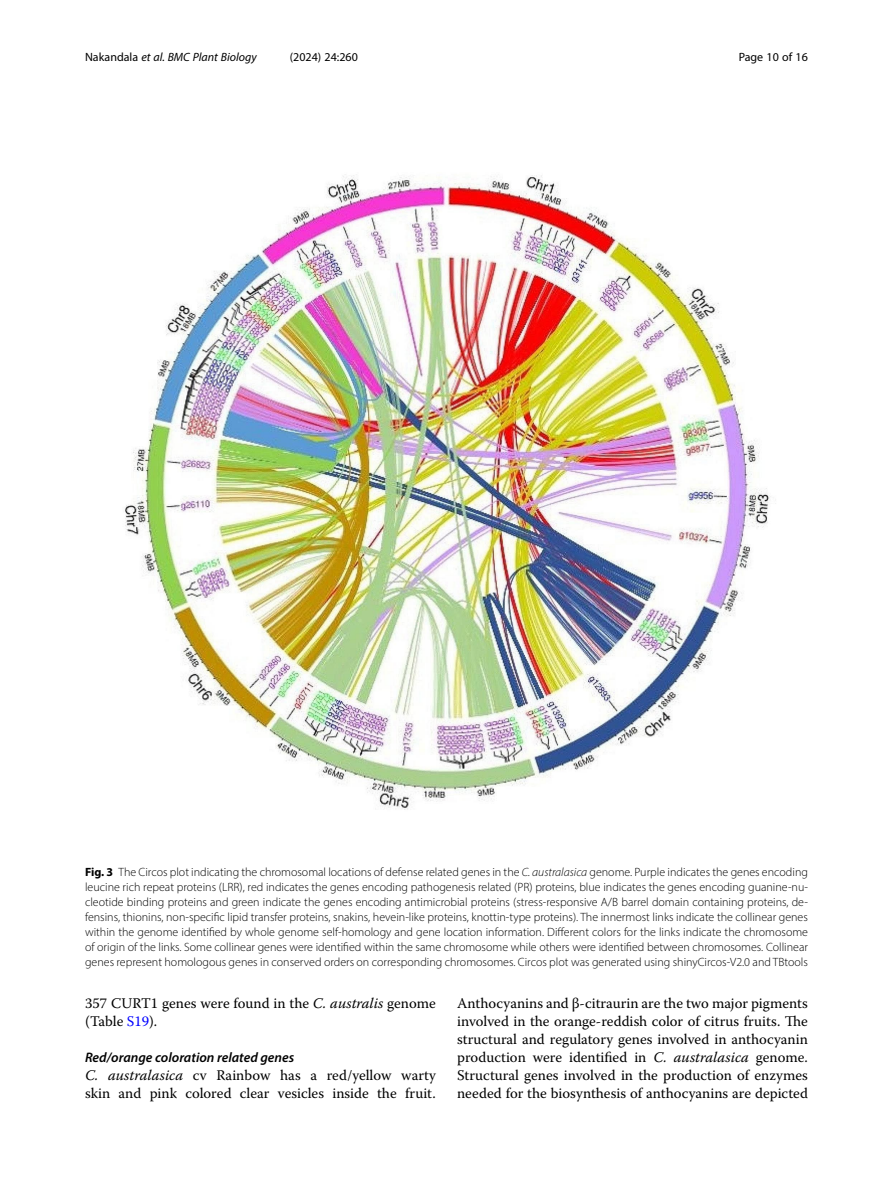
<style>
.page{position:relative;width:893px;height:1191px;background:#fff}
.page>*{position:absolute;margin:0;border:0;box-sizing:border-box;transform-origin:0 0}
.Body_Text{font:14.7px/18px "Warnock Pro";color:#000}
.Head_3{font:italic 600 13.8px "Myriad Pro";color:#000}
.Figure_Caption{font:300 12px/15px "Myriad Pro";color:#000;text-align:justify}
.t1{font:italic 12px "Myriad Pro";color:#000}
.t2{font:12px "Myriad Pro";color:#000}
.s1{font-style:normal}
.s2{font-weight:700}
.s3{font-style:italic}
.s4{color:#00f}
</style>
<div class="page">
<img style="left:125px;top:174px;width:646px;height:636px">
<p class="t1" style="left:85px;top:50px;width:173px"><span class="s1">Nakandala</span> et al. BMC Plant Biology</p>
<p class="t2" style="left:290px;top:50px;width:70px">(2024) 24:260</p>
<p class="t2" style="left:739px;top:50px;width:71px">Page 10 of 16</p>
<p class="Figure_Caption" style="left:85px;top:864px;width:724px"><span class="s2">Fig. 3</span> The Circos plot indicating the chromosomal locations of defense related genes in the <span class="s3">C. australasica</span> genome. Purple indicates the genes encoding leucine rich repeat proteins (LRR), red indicates the genes encoding pathogenesis related (PR) proteins, blue indicates the genes encoding guanine-nu&shy;cleotide binding proteins and green indicate the genes encoding antimicrobial proteins (stress-responsive A/B barrel domain containing proteins, de&shy;fensins, thionins, non-specific lipid transfer proteins, snakins, hevein-like proteins, knottin-type proteins). The innermost links indicate the collinear genes within the genome identified by whole genome self-homology and gene location information. Different colors for the links indicate the chromosome of origin of the links. Some collinear genes were identified within the same chromosome while others were identified between chromosomes. Collinear genes represent homologous genes in conserved orders on corresponding chromosomes. Circos plot was generated using shinyCircos-V2.0 and TBtools</p>
<p class="Body_Text" style="left:85px;top:994px;width:352px">357 CURT1 genes were found in the <span class="s3">C. australis</span> genome (Table <span class="s4">S19</span>).</p>
<p class="Head_3" style="left:85px;top:1049px;width:211px">Red/orange coloration related genes</p>
<p class="Body_Text" style="left:85px;top:1066px;width:352px"><span class="s3">C. australasica</span> cv Rainbow has a red/yellow warty skin and pink colored clear vesicles inside the fruit.</p>
<p class="Body_Text" style="left:457px;top:994px;width:352px;text-align:justify">Anthocyanins and β-citraurin are the two major pigments involved in the orange-reddish color of citrus fruits. The structural and regulatory genes involved in anthocyanin production were identified in <span class="s3">C. australasica</span> genome.<br>Structural genes involved in the production of enzymes needed for the biosynthesis of anthocyanins are depicted</p>
</div>
